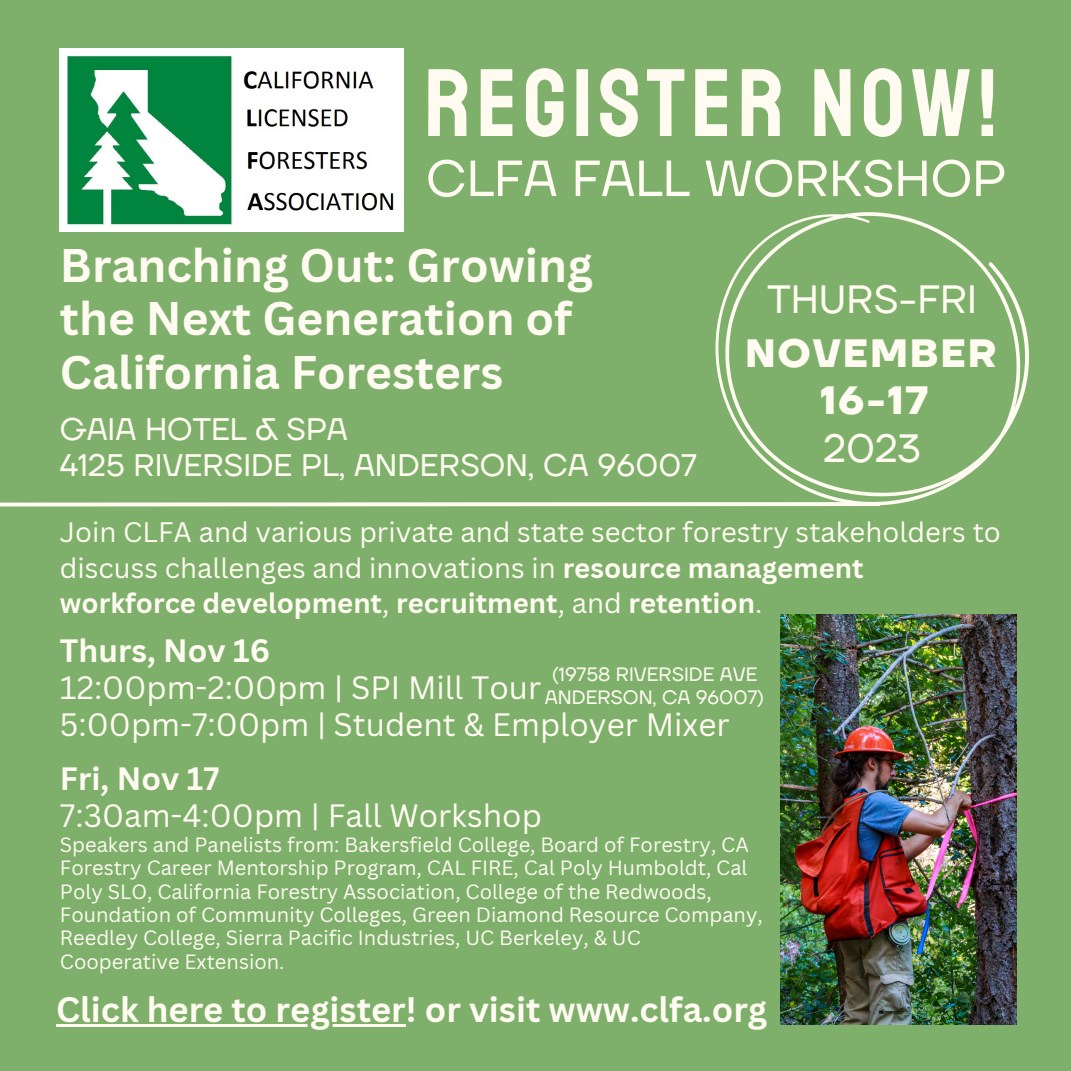
<style>
.page{position:relative;width:1071px;height:1071px;background:#7eb06c}
.page>*{position:absolute;margin:0;border:0;box-sizing:border-box;transform-origin:0 0}
.t1{font:95.9px "Staatliches";letter-spacing:.065em;color:#fffbf1}
.t2{font:50.57px "TT Firs Neue";color:#fffbf1}
.t3{font:700 45.85px/53.9px "Canva Sans";color:#fffbf1}
.t4{font:700 39.38px "TT Firs Neue";letter-spacing:.045em;color:#fffbf1}
.t5{font:39.38px "TT Firs Neue";color:#fffbf1}
.t6{font:700 34.48px "Canva Sans";color:#fffbf1}
.t7{font:31.5px "Canva Sans";color:#fffbf1}
.t8{font:700 31.5px "Canva Sans";color:#fffbf1}
.t9{font:30.97px "TT Firs Neue";color:#fffbf1}
.t10{font:27.47px/35.4px "Canva Sans";color:#fffbf1}
.t11{font:20.12px/23.3px "Canva Sans";color:#fffbf1}
.t12{font:19.25px "TT Firs Neue";color:#fffbf1}
.s1{font-weight:700}
</style>
<div class="page">
<div style="left:0;top:502px;width:880px;height:5px;background:#fffbf1"></div>
<svg style="left:715px;top:212px;width:314px;height:293px"></svg>
<img style="left:60px;top:48px;width:344px;height:184px">
<img style="left:780px;top:615px;width:237px;height:409px">
<hr style="left:56px;top:1025px;width:350px;height:2px;background:#fffbf1">
<p class="t1" style="left:424px;top:45px;width:574px">REGISTER NOW!</p>
<p class="t2" style="left:426px;top:148px;width:582px">CLFA FALL WORKSHOP</p>
<p class="t3" style="left:60px;top:237px;width:534px">Branching Out: Growing</p>
<p class="t3" style="left:60px;top:291px;width:514px">the Next Generation of<br>California Foresters</p>
<p class="t9" style="left:60px;top:410px;width:289px">GAIA HOTEL &amp; SPA</p>
<p class="t9" style="left:60px;top:447px;width:638px">4125 RIVERSIDE PL, ANDERSON, CA 96007</p>
<p class="t5" style="left:768px;top:276px;width:211px">THURS-FRI</p>
<p class="t4" style="left:745px;top:329px;width:253px">NOVEMBER</p>
<p class="t4" style="left:820px;top:376px;width:110px">16-17</p>
<p class="t5" style="left:824px;top:425px;width:99px">2023</p>
<p class="t10" style="left:60px;top:514px;width:942px">Join CLFA and various private and state sector forestry stakeholders to discuss challenges and innovations in <span class="s1">resource management workforce development</span>, <span class="s1">recruitment</span>, and <span class="s1">retention</span>.</p>
<p class="t8" style="left:60px;top:628px;width:212px">Thurs, Nov 16</p>
<p class="t7" style="left:60px;top:665px;width:483px">12:00pm-2:00pm | SPI Mill Tour</p>
<p class="t7" style="left:60px;top:703px;width:671px">5:00pm-7:00pm | Student &amp; Employer Mixer</p>
<p class="t8" style="left:60px;top:756px;width:161px">Fri, Nov 17</p>
<p class="t7" style="left:60px;top:794px;width:483px">7:30am-4:00pm | Fall Workshop</p>
<p class="t12" style="left:552px;top:663px;width:207px">(19758 RIVERSIDE AVE</p>
<p class="t12" style="left:545px;top:685px;width:221px">ANDERSON, CA 96007)</p>
<p class="t11" style="left:60px;top:832px;width:704px">Speakers and Panelists from: Bakersfield College, Board of Forestry, CA Forestry Career Mentorship Program, CAL FIRE, Cal Poly Humboldt, Cal Poly SLO, California Forestry Association, College of the Redwoods, Foundation of Community Colleges, Green Diamond Resource Company, Reedley College, Sierra Pacific Industries, UC Berkeley, &amp; UC Cooperative Extension.</p>
<p class="t6" style="left:56px;top:985px;width:713px">Click here to register! or visit www.clfa.org</p>
</div>
